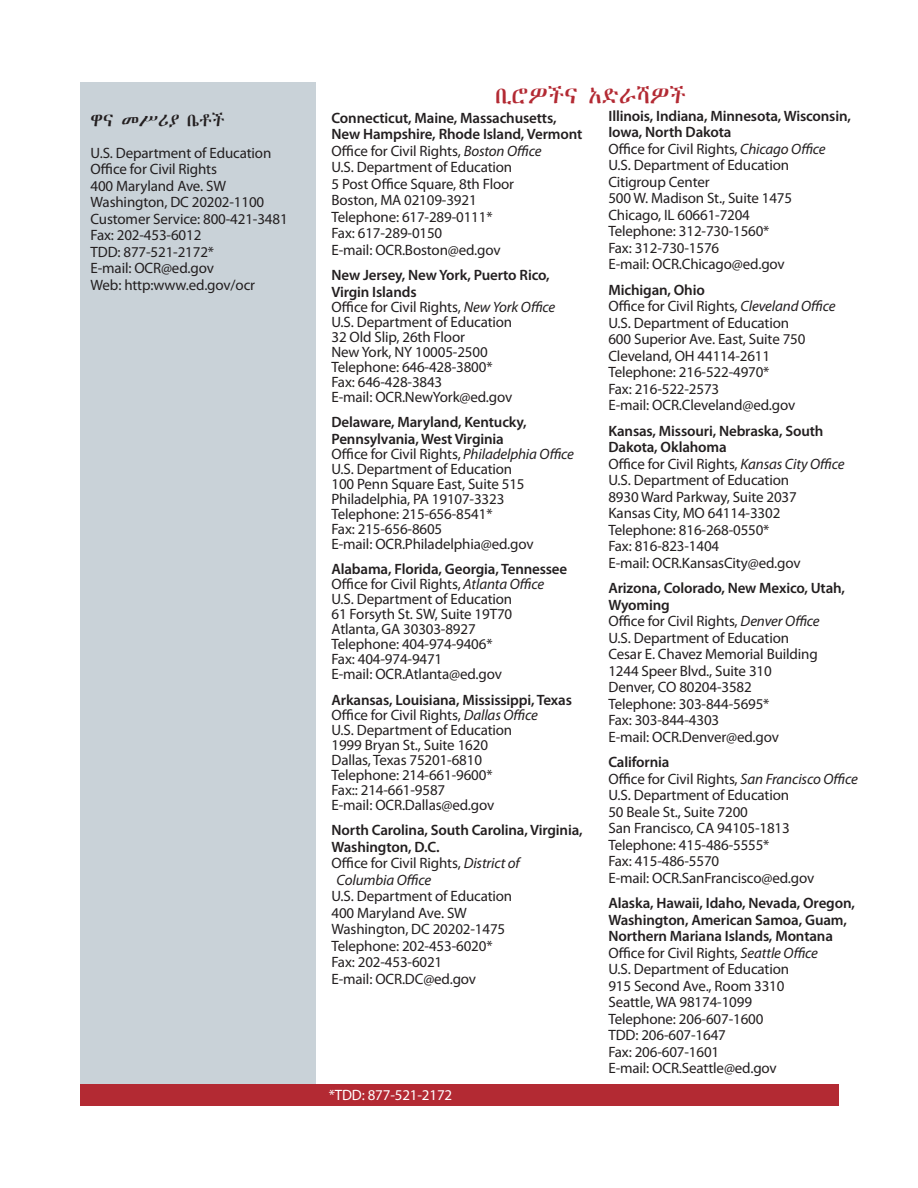
<style>
.page{position:relative;width:918px;height:1188px;background:#fff}
.page>*{position:absolute;margin:0;border:0;box-sizing:border-box;transform-origin:0 0}
.Subhead{font:21px "Power Geez Unicode 1";color:#b32a33}
._0ffices{font:16.5px "Power Geez Unicode 1";letter-spacing:-.01em;color:#231f20}
._0ffices-2{font:15px/16.5px "Myriad Pro";letter-spacing:-.01em;color:#231f20}
._0ffices-3{font:600 15px/16.5px "Myriad Pro";letter-spacing:-.01em;color:#231f20}
._0ffices-4{font:italic 15px/16.5px "Myriad Pro";letter-spacing:-.01em;color:#231f20}
._0ffices-5{font:15px "Myriad Pro";letter-spacing:-.01em;color:#fff}
.s1{font-style:italic}
.s2{font-style:normal}
</style>
<div class="page">
<div style="left:80px;top:82px;width:236px;height:1002px;background:#c9d2d8"></div>
<div style="left:80px;top:1084px;width:758px;height:22px;background:#b32a33"></div>
<p class="_0ffices" style="left:91px;top:109px;width:136px">ዋና መሥሪያ ቤቶች</p>
<p class="_0ffices-2" style="left:91px;top:144px;width:182px">U.S. Department of Education</p>
<p class="_0ffices-2" style="left:91px;top:161px;width:128px">Office for Civil Rights</p>
<p class="_0ffices-2" style="left:91px;top:177px;width:137px">400 Maryland Ave. SW</p>
<p class="_0ffices-2" style="left:91px;top:194px;width:175px">Washington, DC 20202-1100</p>
<p class="_0ffices-2" style="left:91px;top:210px;width:199px">Customer Service: 800-421-3481<br>Fax: 202-453-6012</p>
<p class="_0ffices-2" style="left:91px;top:243px;width:125px">TDD: 877-521-2172*</p>
<p class="_0ffices-2" style="left:91px;top:260px;width:125px">E-mail: OCR@ed.gov</p>
<p class="_0ffices-2" style="left:91px;top:276px;width:166px">Web: http:www.ed.gov/ocr</p>
<p class="Subhead" style="left:495px;top:82px;width:192px">ቢሮዎችና አድራሻዎች</p>
<p class="_0ffices-3" style="left:332px;top:109px;width:252px">Connecticut, Maine, Massachusetts,<br>New Hampshire, Rhode Island, Vermont</p>
<p class="_0ffices-2" style="left:332px;top:142px;width:212px">Office for Civil Rights, <span class="s1">Boston Office</span></p>
<p class="_0ffices-2" style="left:332px;top:159px;width:182px">U.S. Department of Education</p>
<p class="_0ffices-2" style="left:332px;top:175px;width:184px">5 Post Office Square, 8th Floor</p>
<p class="_0ffices-2" style="left:332px;top:192px;width:147px">Boston, MA 02109-3921</p>
<p class="_0ffices-2" style="left:332px;top:208px;width:163px">Telephone: 617-289-0111*</p>
<p class="_0ffices-2" style="left:332px;top:225px;width:112px">Fax: 617-289-0150</p>
<p class="_0ffices-2" style="left:332px;top:241px;width:171px">E-mail: OCR.Boston@ed.gov</p>
<p class="_0ffices-3" style="left:332px;top:267px;width:220px">New Jersey, New York, Puerto Rico,<br>Virgin Islands</p>
<p class="_0ffices-2" style="left:332px;top:298px;width:225px">Office for Civil Rights, <span class="s1">New York Office</span></p>
<p class="_0ffices-2" style="left:332px;top:313px;width:182px">U.S. Department of Education</p>
<p class="_0ffices-2" style="left:332px;top:328px;width:135px">32 Old Slip, 26th Floor</p>
<p class="_0ffices-2" style="left:332px;top:343px;width:158px">New York, NY 10005-2500</p>
<p class="_0ffices-2" style="left:332px;top:358px;width:163px">Telephone: 646-428-3800*</p>
<p class="_0ffices-2" style="left:332px;top:373px;width:112px">Fax: 646-428-3843</p>
<p class="_0ffices-2" style="left:332px;top:388px;width:182px">E-mail: OCR.NewYork@ed.gov</p>
<p class="_0ffices-3" style="left:332px;top:414px;width:197px">Delaware, Maryland, Kentucky,<br>Pennsylvania, West Virginia</p>
<p class="_0ffices-2" style="left:332px;top:445px;width:244px">Office for Civil Rights, <span class="s1">Philadelphia Office</span></p>
<p class="_0ffices-2" style="left:332px;top:460px;width:182px">U.S. Department of Education</p>
<p class="_0ffices-2" style="left:332px;top:475px;width:195px">100 Penn Square East, Suite 515</p>
<p class="_0ffices-2" style="left:332px;top:490px;width:174px">Philadelphia, PA 19107-3323</p>
<p class="_0ffices-2" style="left:332px;top:505px;width:163px">Telephone: 215-656-8541*</p>
<p class="_0ffices-2" style="left:332px;top:520px;width:112px">Fax: 215-656-8605</p>
<p class="_0ffices-2" style="left:332px;top:535px;width:204px">E-mail: OCR.Philadelphia@ed.gov</p>
<p class="_0ffices-3" style="left:332px;top:561px;width:237px">Alabama, Florida, Georgia, Tennessee</p>
<p class="_0ffices-2" style="left:332px;top:576px;width:214px">Office for Civil Rights, <span class="s1">Atlanta Office</span></p>
<p class="_0ffices-2" style="left:332px;top:591px;width:182px">U.S. Department of Education</p>
<p class="_0ffices-2" style="left:332px;top:606px;width:182px">61 Forsyth St. SW, Suite 19T70</p>
<p class="_0ffices-2" style="left:332px;top:621px;width:146px">Atlanta, GA 30303-8927</p>
<p class="_0ffices-2" style="left:332px;top:636px;width:163px">Telephone: 404-974-9406*</p>
<p class="_0ffices-2" style="left:332px;top:651px;width:112px">Fax: 404-974-9471</p>
<p class="_0ffices-2" style="left:332px;top:666px;width:172px">E-mail: OCR.Atlanta@ed.gov</p>
<p class="_0ffices-3" style="left:332px;top:691px;width:242px">Arkansas, Louisiana, Mississippi, Texas</p>
<p class="_0ffices-2" style="left:332px;top:706px;width:208px">Office for Civil Rights, <span class="s1">Dallas Office</span></p>
<p class="_0ffices-2" style="left:332px;top:721px;width:182px">U.S. Department of Education</p>
<p class="_0ffices-2" style="left:332px;top:736px;width:158px">1999 Bryan St., Suite 1620</p>
<p class="_0ffices-2" style="left:332px;top:751px;width:152px">Dallas, Texas 75201-6810</p>
<p class="_0ffices-2" style="left:332px;top:766px;width:163px">Telephone: 214-661-9600*</p>
<p class="_0ffices-2" style="left:332px;top:781px;width:115px">Fax:: 214-661-9587</p>
<p class="_0ffices-2" style="left:332px;top:796px;width:164px">E-mail: OCR.Dallas@ed.gov</p>
<p class="_0ffices-3" style="left:332px;top:822px;width:253px">North Carolina, South Carolina, Virginia,<br>Washington, D.C.</p>
<p class="_0ffices-4" style="left:337px;top:855px;width:185px;text-indent:-5px"><span class="s2">Office for Civil Rights,</span> District of<br>Columbia Office</p>
<p class="_0ffices-2" style="left:332px;top:888px;width:182px">U.S. Department of Education</p>
<p class="_0ffices-2" style="left:332px;top:904px;width:137px">400 Maryland Ave. SW</p>
<p class="_0ffices-2" style="left:332px;top:921px;width:175px">Washington, DC 20202-1475</p>
<p class="_0ffices-2" style="left:332px;top:937px;width:163px">Telephone: 202-453-6020*</p>
<p class="_0ffices-2" style="left:332px;top:954px;width:112px">Fax: 202-453-6021</p>
<p class="_0ffices-2" style="left:332px;top:970px;width:146px">E-mail: OCR.DC@ed.gov</p>
<p class="_0ffices-5" style="left:329px;top:1086px;width:125px">*TDD: 877-521-2172</p>
<p class="_0ffices-3" style="left:608px;top:107px;width:244px">Illinois, Indiana, Minnesota, Wisconsin,<br>Iowa, North Dakota</p>
<p class="_0ffices-2" style="left:608px;top:140px;width:219px">Office for Civil Rights, <span class="s1">Chicago Office</span></p>
<p class="_0ffices-2" style="left:608px;top:157px;width:182px">U.S. Department of Education</p>
<p class="_0ffices-2" style="left:608px;top:173px;width:103px">Citigroup Center</p>
<p class="_0ffices-2" style="left:608px;top:190px;width:185px">500 W. Madison St., Suite 1475</p>
<p class="_0ffices-2" style="left:608px;top:206px;width:143px">Chicago, IL 60661-7204</p>
<p class="_0ffices-2" style="left:608px;top:223px;width:163px">Telephone: 312-730-1560*</p>
<p class="_0ffices-2" style="left:608px;top:239px;width:112px">Fax: 312-730-1576</p>
<p class="_0ffices-2" style="left:608px;top:256px;width:178px">E-mail: OCR.Chicago@ed.gov</p>
<p class="_0ffices-3" style="left:608px;top:281px;width:98px">Michigan, Ohio</p>
<p class="_0ffices-2" style="left:608px;top:298px;width:229px">Office for Civil Rights, <span class="s1">Cleveland Office</span></p>
<p class="_0ffices-2" style="left:608px;top:314px;width:182px">U.S. Department of Education</p>
<p class="_0ffices-2" style="left:608px;top:331px;width:199px">600 Superior Ave. East, Suite 750</p>
<p class="_0ffices-2" style="left:608px;top:347px;width:163px">Cleveland, OH 44114-2611</p>
<p class="_0ffices-2" style="left:608px;top:364px;width:163px">Telephone: 216-522-4970*</p>
<p class="_0ffices-2" style="left:608px;top:380px;width:112px">Fax: 216-522-2573</p>
<p class="_0ffices-2" style="left:608px;top:397px;width:188px">E-mail: OCR.Cleveland@ed.gov</p>
<p class="_0ffices-3" style="left:608px;top:422px;width:217px">Kansas, Missouri, Nebraska, South<br>Dakota, Oklahoma</p>
<p class="_0ffices-2" style="left:608px;top:455px;width:238px">Office for Civil Rights, <span class="s1">Kansas City Office</span></p>
<p class="_0ffices-2" style="left:608px;top:472px;width:182px">U.S. Department of Education</p>
<p class="_0ffices-2" style="left:608px;top:488px;width:190px">8930 Ward Parkway, Suite 2037</p>
<p class="_0ffices-2" style="left:608px;top:505px;width:173px">Kansas City, MO 64114-3302</p>
<p class="_0ffices-2" style="left:608px;top:521px;width:163px">Telephone: 816-268-0550*</p>
<p class="_0ffices-2" style="left:608px;top:538px;width:112px">Fax: 816-823-1404</p>
<p class="_0ffices-2" style="left:608px;top:554px;width:194px">E-mail: OCR.KansasCity@ed.gov</p>
<p class="_0ffices-3" style="left:608px;top:580px;width:238px">Arizona, Colorado, New Mexico, Utah,<br>Wyoming</p>
<p class="_0ffices-2" style="left:608px;top:613px;width:213px">Office for Civil Rights, <span class="s1">Denver Office</span></p>
<p class="_0ffices-2" style="left:608px;top:629px;width:182px">U.S. Department of Education</p>
<p class="_0ffices-2" style="left:608px;top:646px;width:211px">Cesar E. Chavez Memorial Building</p>
<p class="_0ffices-2" style="left:608px;top:662px;width:165px">1244 Speer Blvd., Suite 310</p>
<p class="_0ffices-2" style="left:608px;top:679px;width:145px">Denver, CO 80204-3582</p>
<p class="_0ffices-2" style="left:608px;top:695px;width:163px">Telephone: 303-844-5695*</p>
<p class="_0ffices-2" style="left:608px;top:712px;width:112px">Fax: 303-844-4303</p>
<p class="_0ffices-2" style="left:608px;top:728px;width:172px">E-mail: OCR.Denver@ed.gov</p>
<p class="_0ffices-3" style="left:608px;top:754px;width:63px">California</p>
<p class="_0ffices-2" style="left:608px;top:770px;width:251px">Office for Civil Rights, <span class="s1">San Francisco Office</span></p>
<p class="_0ffices-2" style="left:608px;top:787px;width:182px">U.S. Department of Education</p>
<p class="_0ffices-2" style="left:608px;top:803px;width:141px">50 Beale St., Suite 7200</p>
<p class="_0ffices-2" style="left:608px;top:820px;width:183px">San Francisco, CA 94105-1813</p>
<p class="_0ffices-2" style="left:608px;top:836px;width:163px">Telephone: 415-486-5555*</p>
<p class="_0ffices-2" style="left:608px;top:853px;width:112px">Fax: 415-486-5570</p>
<p class="_0ffices-2" style="left:608px;top:869px;width:207px">E-mail: OCR.SanFrancisco@ed.gov</p>
<p class="_0ffices-3" style="left:608px;top:895px;width:248px">Alaska, Hawaii, Idaho, Nevada, Oregon,<br>Washington, American Samoa, Guam,<br>Northern Mariana Islands, Montana</p>
<p class="_0ffices-2" style="left:608px;top:944px;width:211px">Office for Civil Rights, <span class="s1">Seattle Office</span></p>
<p class="_0ffices-2" style="left:608px;top:961px;width:182px">U.S. Department of Education</p>
<p class="_0ffices-2" style="left:608px;top:977px;width:178px">915 Second Ave., Room 3310</p>
<p class="_0ffices-2" style="left:608px;top:994px;width:145px">Seattle, WA 98174-1099</p>
<p class="_0ffices-2" style="left:608px;top:1010px;width:157px">Telephone: 206-607-1600</p>
<p class="_0ffices-2" style="left:608px;top:1027px;width:119px">TDD: 206-607-1647</p>
<p class="_0ffices-2" style="left:608px;top:1043px;width:112px">Fax: 206-607-1601</p>
<p class="_0ffices-2" style="left:608px;top:1060px;width:170px">E-mail: OCR.Seattle@ed.gov</p>
</div>
